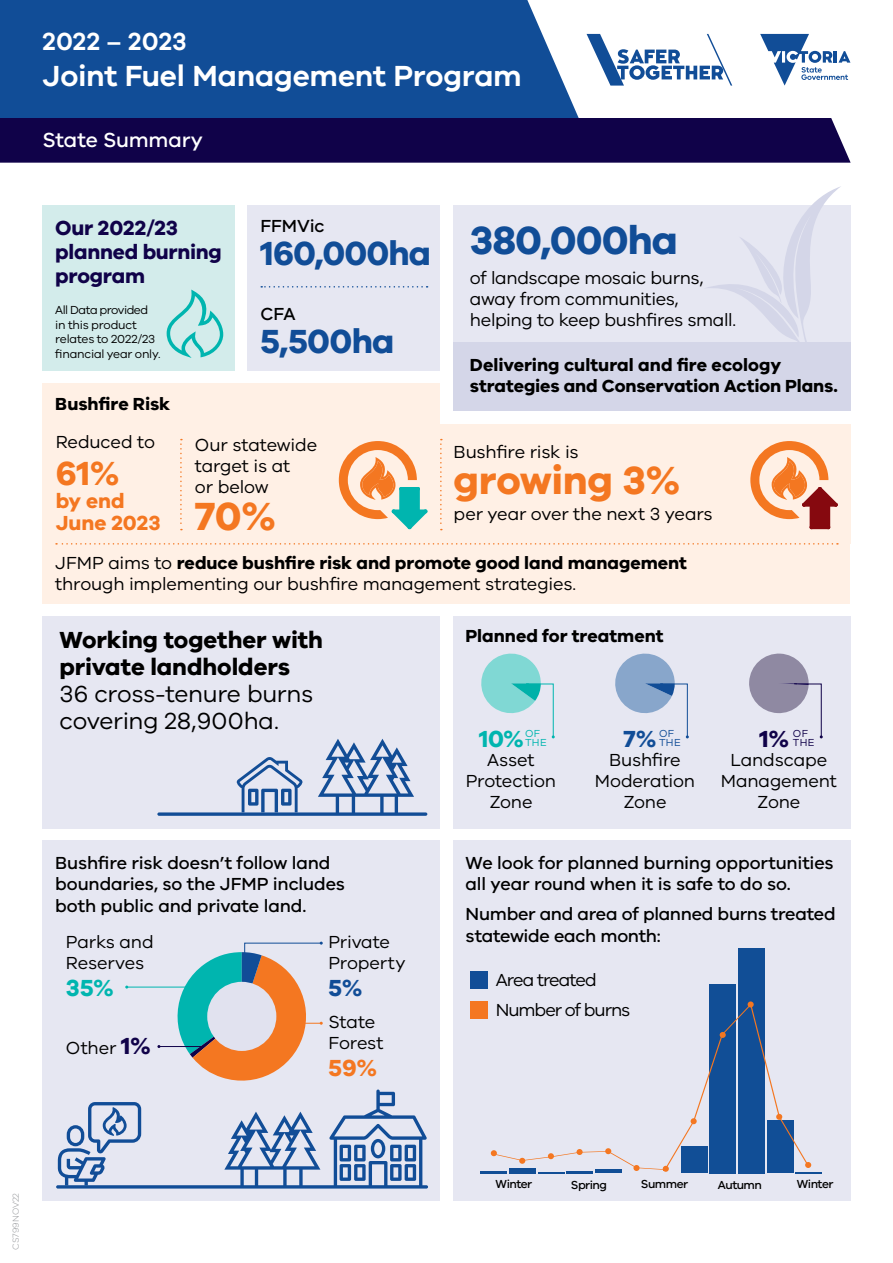
<style>
.page{position:relative;width:893px;height:1263px;background:#fff}
.page>*{position:absolute;margin:0;border:0;box-sizing:border-box;transform-origin:0 0}
.t1{font:700 40.5px "VIC";letter-spacing:-.015em;color:#f47721}
.t2{font:700 40.5px "VIC";letter-spacing:-.02em;color:#114d97}
.t3{font:700 34.5px "VIC";letter-spacing:-.025em;color:#114d97}
.t4{font:700 34.5px "VIC";color:#f47721}
.t5{font:600 30px "VIC";letter-spacing:-.01em;color:#fff}
.t6{font:600 25.5px "VIC";letter-spacing:.005em;color:#fff}
.t7{font:700 24px/27px "VIC";letter-spacing:-.005em;color:#000}
.t8{font:24px/27px "VIC";letter-spacing:-.015em;color:#000}
.t9{font:700 24px "VIC";color:#00b5af}
.t10{font:700 24px "VIC";color:#114d97}
.t11{font:700 24px "VIC";color:#f47721}
.t12{font:700 24px "VIC";color:#100249}
.t13{font:700 21px/24px "VIC";letter-spacing:-.01em;color:#100249}
.t14{font:700 21px/22.5px "VIC";color:#f47721}
.t15{font:500 21px "VIC";letter-spacing:-.01em;color:#fff}
.t16{font:18px/21px "VIC";letter-spacing:-.015em;color:#000}
.t17{font:500 18px/21.6px "VIC";letter-spacing:-.01em;color:#000}
.t18{font:700 18px/21px "VIC";letter-spacing:-.005em;color:#000}
.t19{font:18px/29.7px "VIC";letter-spacing:-.06em;color:#000}
.t20{font:12px/14.4px "VIC";letter-spacing:-.025em;color:#000}
.t21{font:500 12px "VIC";letter-spacing:-.04em;color:#000}
.t22{font:10.5px/9px "VIC";color:#00b5af}
.t23{font:10.5px/9px "VIC";color:#114d97}
.t24{font:10.5px/9px "VIC";color:#100249}
.t25{font:300 9px "VIC";letter-spacing:.005em;color:#939598}
.s1{font-weight:700}
.s2{font-weight:700;font-size:24px;color:#100249}
</style>
<div class="page">
<div style="left:43px;top:543px;width:807px;height:60px;background:#fff0e5"></div>
<div style="left:43px;top:616px;width:397px;height:212px;background:#e6e7f2"></div>
<div style="left:0;top:118px;width:851px;height:45px;background:#100249"></div>
<div style="left:0;top:0;width:579px;height:118px;background:#114d97"></div>
<div style="left:43px;top:840px;width:397px;height:361px;background:#e6e7f2"></div>
<div style="left:453px;top:840px;width:397px;height:361px;background:#e6e7f2"></div>
<div style="left:43px;top:205px;width:192px;height:165px;background:#d3eceb"></div>
<div style="left:248px;top:205px;width:192px;height:165px;background:#e6e7f2"></div>
<div style="left:43px;top:383px;width:397px;height:160px;background:#fff0e5"></div>
<div style="left:453px;top:205px;width:397px;height:138px;background:#e6e7f2"></div>
<div style="left:440px;top:424px;width:410px;height:119px;background:#fff0e5"></div>
<svg style="left:339px;top:441px;width:89px;height:88px"></svg>
<svg style="left:750px;top:441px;width:88px;height:88px"></svg>
<svg style="left:180px;top:439px;width:2px;height:91px"></svg>
<svg style="left:440px;top:439px;width:2px;height:91px"></svg>
<svg style="left:261px;top:286px;width:167px;height:2px"></svg>
<svg style="left:56px;top:543px;width:782px;height:2px"></svg>
<svg style="left:56px;top:1089px;width:372px;height:99px"></svg>
<div style="left:470px;top:971px;width:17px;height:17px;background:#114d97"></div>
<div style="left:470px;top:1001px;width:17px;height:17px;background:#f47721"></div>
<div style="left:738px;top:948px;width:27px;height:225px;background:#114e96"></div>
<div style="left:710px;top:984px;width:26px;height:189px;background:#114e96"></div>
<hr style="left:481px;top:1171px;width:26px;height:2px;background:#114e96">
<svg style="left:491px;top:1001px;width:331px;height:172px"></svg>
<hr style="left:159px;top:1046px;width:44px;height:1px;background:#100249">
<hr style="left:127px;top:987px;width:72px;height:1px;background:#00b5af">
<svg style="left:178px;top:942px;width:145px;height:138px"></svg>
<div style="left:453px;top:616px;width:397px;height:212px;background:#e6e7f2"></div>
<svg style="left:481px;top:653px;width:74px;height:85px"></svg>
<svg style="left:615px;top:653px;width:74px;height:85px"></svg>
<svg style="left:749px;top:653px;width:74px;height:85px"></svg>
<svg style="left:703px;top:186px;width:138px;height:157px"></svg>
<svg style="left:157px;top:739px;width:270px;height:77px"></svg>
<svg style="left:587px;top:34px;width:145px;height:52px"></svg>
<svg style="left:760px;top:34px;width:90px;height:52px"></svg>
<div style="left:453px;top:343px;width:397px;height:68px;background:#d4d6e8"></div>
<svg style="left:167px;top:290px;width:56px;height:68px"></svg>
<h3 class="t6" style="left:43px;top:25px;width:146px">2022 – 2023</h3>
<h3 class="t5" style="left:43px;top:57px;width:481px">Joint Fuel Management Program</h3>
<p class="t15" style="left:43px;top:128px;width:162px">State Summary</p>
<p class="t13" style="left:55px;top:215px;width:168px">Our 2022/23 planned burning program</p>
<p class="t20" style="left:55px;top:303px;width:107px">All Data provided in this product relates to 2022/23 financial year only.</p>
<p class="t18" style="left:55px;top:392px;width:116px">Bushfire Risk</p>
<p class="t17" style="left:260px;top:214px;width:66px">FFMVic</p>
<h2 class="t3" style="left:260px;top:232px;width:172px">160,000ha</h2>
<p class="t17" style="left:260px;top:302px;width:37px">CFA</p>
<h2 class="t3" style="left:260px;top:320px;width:135px">5,500ha</h2>
<p class="t16" style="left:56px;top:431px;width:101px">Reduced to</p>
<h2 class="t4" style="left:56px;top:452px;width:65px">61%</h2>
<p class="t14" style="left:56px;top:489px;width:106px">by end<br>June 2023</p>
<p class="t16" style="left:195px;top:434px;width:124px">Our statewide target is at<br>or below</p>
<h1 class="t1" style="left:195px;top:492px;width:83px">70%</h1>
<h1 class="t2" style="left:470px;top:215px;width:210px">380,000ha</h1>
<p class="t16" style="left:470px;top:267px;width:268px">of landscape mosaic burns, away from communities, helping to keep bushfires small.</p>
<p class="t18" style="left:470px;top:354px;width:370px">Delivering cultural and fire ecology strategies and Conservation Action Plans.</p>
<p class="t16" style="left:454px;top:441px;width:126px">Bushfire risk is</p>
<h1 class="t1" style="left:454px;top:455px;width:228px">growing 3%</h1>
<p class="t16" style="left:454px;top:503px;width:261px">per year over the next 3 years</p>
<p class="t16" style="left:55px;top:552px;width:633px">JFMP aims to <span class="s1">reduce bushfire risk and promote good land management </span>through implementing our bushfire management strategies.</p>
<h3 class="t7" style="left:60px;top:626px;width:265px">Working together with private landholders</h3>
<h3 class="t8" style="left:60px;top:680px;width:255px">36 cross-tenure burns covering 28,900ha.</h3>
<p class="t18" style="left:466px;top:625px;width:199px">Planned for treatment</p>
<h3 class="t9" style="left:479px;top:723px;width:46px">10%</h3>
<p class="t22" style="left:525px;top:729px;width:23px">OF<br>THE</p>
<h3 class="t10" style="left:623px;top:723px;width:35px">7%</h3>
<p class="t23" style="left:659px;top:729px;width:23px">OF<br>THE</p>
<h3 class="t12" style="left:760px;top:723px;width:31px">1%</h3>
<p class="t24" style="left:793px;top:729px;width:23px">OF<br>THE</p>
<p class="t16" style="left:466px;top:748px;width:92px;text-align:center">Asset<br>Protection<br>Zone</p>
<p class="t16" style="left:595px;top:749px;width:102px;text-align:center">Bushfire<br>Moderation<br>Zone</p>
<p class="t16" style="left:721px;top:749px;width:118px;text-align:center">Landscape<br>Management<br>Zone</p>
<p class="t17" style="left:55px;top:851px;width:291px">Bushfire risk doesn’t follow land boundaries, so the JFMP includes both public and private land.</p>
<p class="t17" style="left:466px;top:851px;width:369px">We look for planned burning opportunities all year round when it is safe to do so.</p>
<p class="t17" style="left:466px;top:903px;width:371px">Number and area of planned burns treated statewide each month:</p>
<p class="t16" style="left:66px;top:930px;width:89px">Parks and<br>Reserves</p>
<h3 class="t9" style="left:66px;top:973px;width:50px">35%</h3>
<p class="t16" style="left:328px;top:930px;width:78px">Private<br>Property</p>
<h3 class="t10" style="left:328px;top:973px;width:35px">5%</h3>
<p class="t19" style="left:496px;top:964px;width:136px">Area treated<br>Number of burns</p>
<p class="t16" style="left:328px;top:1011px;width:57px">State<br>Forest</p>
<h3 class="t11" style="left:328px;top:1053px;width:50px">59%</h3>
<p class="t16" style="left:66px;top:1036px;width:86px">Other <span class="s2">1%</span></p>
<p class="t25" style="left:10px;top:1250px;width:59px;rotate:-90deg">CS799NOV22</p>
<p class="t21" style="left:496px;top:1176px;width:38px">Winter</p>
<p class="t21" style="left:571px;top:1177px;width:38px">Spring</p>
<p class="t21" style="left:641px;top:1176px;width:49px">Summer</p>
<p class="t21" style="left:718px;top:1177px;width:46px">Autumn</p>
<p class="t21" style="left:797px;top:1176px;width:38px">Winter</p>
</div>
